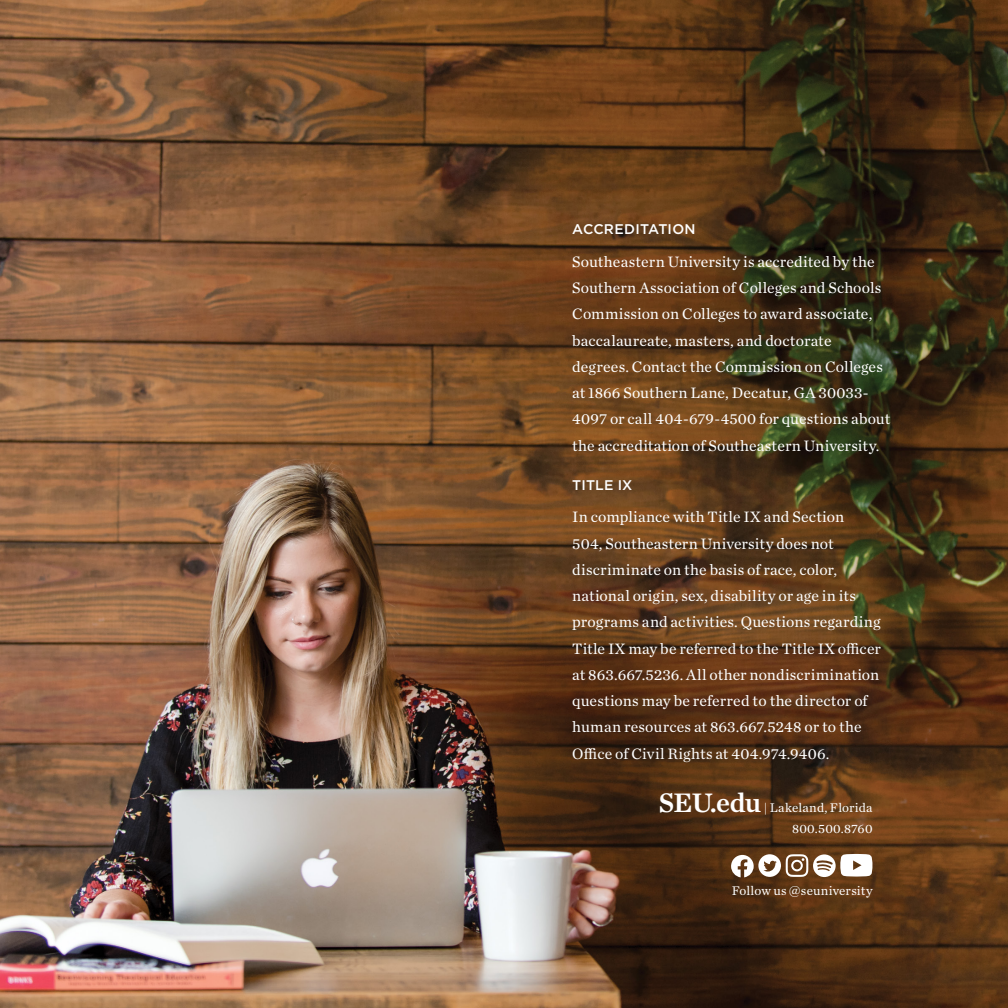
<style>
.page{position:relative;width:1008px;height:1008px;background:#fff}
.page>*{position:absolute;margin:0;border:0;box-sizing:border-box;transform-origin:0 0}
.t1{font:15.75px/26.2px "Chronicle Text G1";letter-spacing:.01em;color:#fff}
.t2{font:500 14px "Gotham";letter-spacing:.01em;color:#fff}
.t3{font:13.12px/21px "Chronicle Text G1";letter-spacing:.015em;color:#fff;text-align:right}
.s1{font-family:"Chronicle Text G1 Semi";font-size:28px}
</style>
<div class="page">
<img style="left:0;top:0;width:1007px;height:1008px">
<svg style="left:731px;top:854px;width:141px;height:23px"></svg>
<hr style="left:1007px;top:0;width:1px;height:1008px;background:#d92632">
<p class="t2" style="left:572px;top:220px;width:125px">ACCREDITATION</p>
<p class="t1" style="left:572px;top:248px;width:320px">Southeastern University is accredited by the Southern Association of Colleges and Schools Commission on Colleges to award associate, baccalaureate, masters, and doctorate degrees. Contact the Commission on Colleges at 1866 Southern Lane, Decatur, GA 30033- 4097 or call 404-679-4500 for questions about the accreditation of Southeastern University.</p>
<p class="t2" style="left:572px;top:476px;width:62px">TITLE IX</p>
<p class="t1" style="left:572px;top:503px;width:310px">In compliance with Title IX and Section<br>504, Southeastern University does not discriminate on the basis of race, color, national origin, sex, disability or age in its programs and activities. Questions regarding Title IX may be referred to the Title IX officer at 863.667.5236. All other nondiscrimination questions may be referred to the director of human resources at 863.667.5248 or to the Office of Civil Rights at 404.974.9406.</p>
<p class="t3" style="left:659px;top:796px;width:215px"><span class="s1">SEU.edu</span> | Lakeland, Florida<br>800.500.8760</p>
<p class="t3" style="left:732px;top:880px;width:142px">Follow us @seuniversity</p>
</div>
